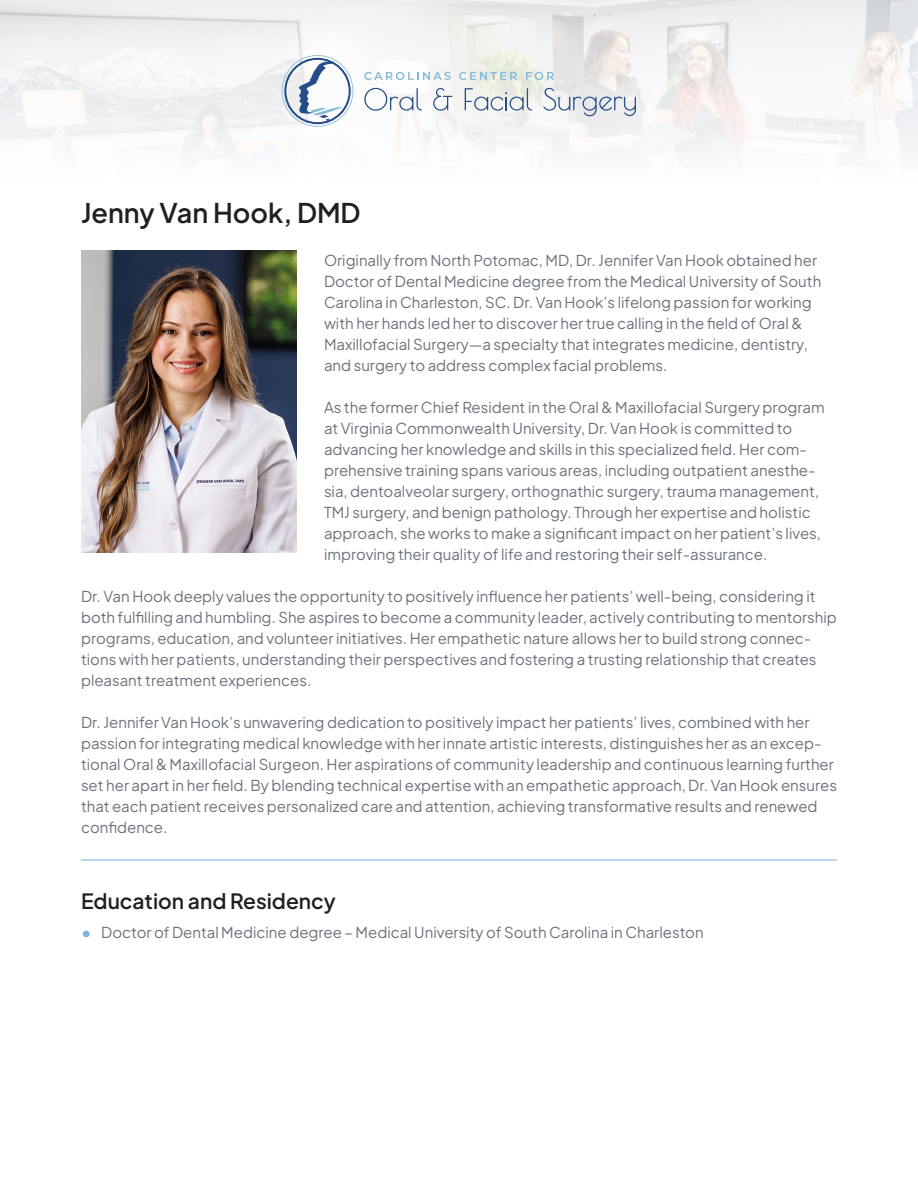
<style>
.page{position:relative;width:918px;height:1188px;background:#fff}
.page>*{position:absolute;margin:0;border:0;box-sizing:border-box;transform-origin:0 0}
.t1{font:600 27px "Plus Jakarta Sans";color:#231f20}
.t2{font:600 21px "Plus Jakarta Sans";color:#231f20}
.t3{font:15px/21px "Plus Jakarta Sans";color:#6b727b}
.s1{font-weight:800;color:#7cb2e0}
</style>
<div class="page">
<img style="left:0;top:0;width:918px;height:157px">
<svg style="left:364px;top:72px;width:87px;height:8px"></svg>
<svg style="left:459px;top:72px;width:58px;height:8px"></svg>
<svg style="left:526px;top:72px;width:28px;height:8px"></svg>
<svg style="left:364px;top:88px;width:58px;height:23px"></svg>
<svg style="left:433px;top:88px;width:19px;height:23px"></svg>
<svg style="left:465px;top:88px;width:67px;height:23px"></svg>
<svg style="left:544px;top:88px;width:92px;height:28px"></svg>
<svg style="left:282px;top:55px;width:71px;height:72px"></svg>
<img style="left:81px;top:250px;width:216px;height:303px">
<hr style="left:81px;top:860px;width:756px;height:1px;background:#7cb2e0">
<p class="t1" style="left:81px;top:190px;width:281px">Jenny Van Hook, DMD</p>
<p class="t3" style="left:324px;top:248px;width:499px">Originally from North Potomac, MD, Dr. Jennifer Van Hook obtained her Doctor of Dental Medicine degree from the Medical University of South Carolina in Charleston, SC. Dr. Van Hook’s lifelong passion for working with her hands led her to discover her true calling in the field of Oral &amp; Maxillofacial Surgery—a specialty that integrates medicine, dentistry, and surgery to address complex facial problems.</p>
<p class="t3" style="left:324px;top:395px;width:502px">As the former Chief Resident in the Oral &amp; Maxillofacial Surgery program at Virginia Commonwealth University, Dr. Van Hook is committed to advancing her knowledge and skills in this specialized field. Her com&shy;prehensive training spans various areas, including outpatient anesthe&shy;sia, dentoalveolar surgery, orthognathic surgery, trauma management, TMJ surgery, and benign pathology. Through her expertise and holistic approach, she works to make a significant impact on her patient’s lives, improving their quality of life and restoring their self-assurance.</p>
<p class="t3" style="left:81px;top:584px;width:758px">Dr. Van Hook deeply values the opportunity to positively influence her patients’ well-being, considering it both fulfilling and humbling. She aspires to become a community leader, actively contributing to mentorship programs, education, and volunteer initiatives. Her empathetic nature allows her to build strong connec&shy;tions with her patients, understanding their perspectives and fostering a trusting relationship that creates pleasant treatment experiences.</p>
<p class="t3" style="left:81px;top:710px;width:758px">Dr. Jennifer Van Hook’s unwavering dedication to positively impact her patients’ lives, combined with her passion for integrating medical knowledge with her innate artistic interests, distinguishes her as an excep&shy;tional Oral &amp; Maxillofacial Surgeon. Her aspirations of community leadership and continuous learning further set her apart in her field. By blending technical expertise with an empathetic approach, Dr. Van Hook ensures that each patient receives personalized care and attention, achieving transformative results and renewed confidence.</p>
<p class="t2" style="left:81px;top:883px;width:256px">Education and Residency</p>
<p class="t3" style="left:81px;top:921px;width:624px"><span class="s1">•</span> Doctor of Dental Medicine degree – Medical University of South Carolina in Charleston</p>
</div>
